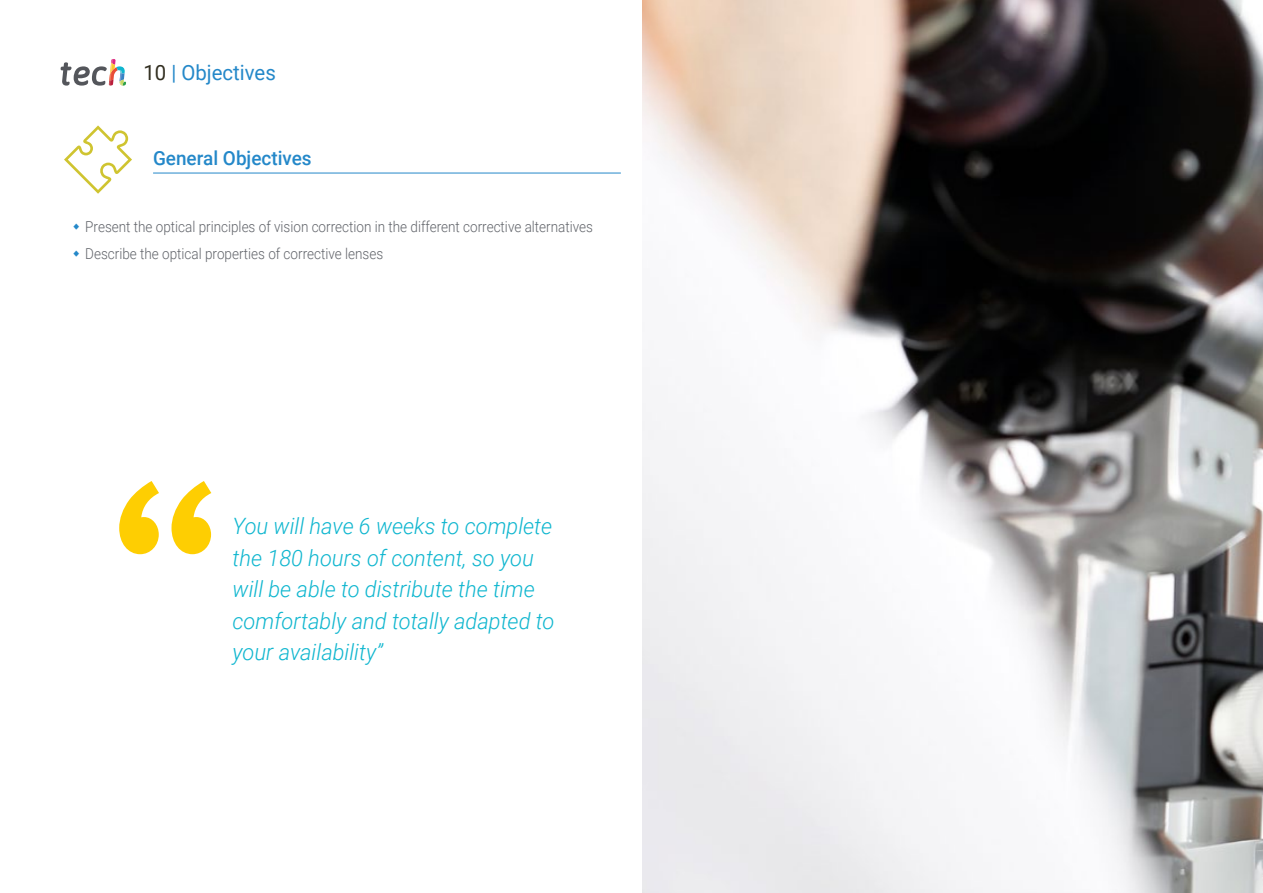
<style>
.page{position:relative;width:1263px;height:893px;background:#fff}
.page>*{position:absolute;margin:0;border:0;box-sizing:border-box;transform-origin:0 0}
.t1{font:italic 300 22.5px/31.5px "Roboto";color:#0fb6cf}
.t2{font:21px "Roboto";color:#2488c9}
.t3{font:500 19.5px "Roboto";color:#2488c9}
.t4{font:300 15px/26.7px "Roboto";color:#61646a;scale:.9 1}
.s1{color:#312e20}
</style>
<div class="page">
<hr style="left:153px;top:173px;width:468px;height:1px;background:#2488c9">
<svg style="left:64px;top:125px;width:68px;height:69px"></svg>
<img style="left:642px;top:0;width:621px;height:893px">
<svg style="left:61px;top:59px;width:65px;height:27px"></svg>
<svg style="left:119px;top:481px;width:92px;height:73px"></svg>
<p class="t2" style="left:144px;top:57px;width:134px"><span class="s1">10</span> | Objectives</p>
<p class="t3" style="left:153px;top:144px;width:160px">General Objectives</p>
<p class="t4" style="left:85px;top:213px;width:566px">Present the optical principles of vision correction in the different corrective alternatives<br>Describe the optical properties of corrective lenses</p>
<p class="t1" style="left:233px;top:510px;width:323px">You will have 6 weeks to complete the 180 hours of content, so you will be able to distribute the time comfortably and totally adapted to your availability”</p>
</div>
